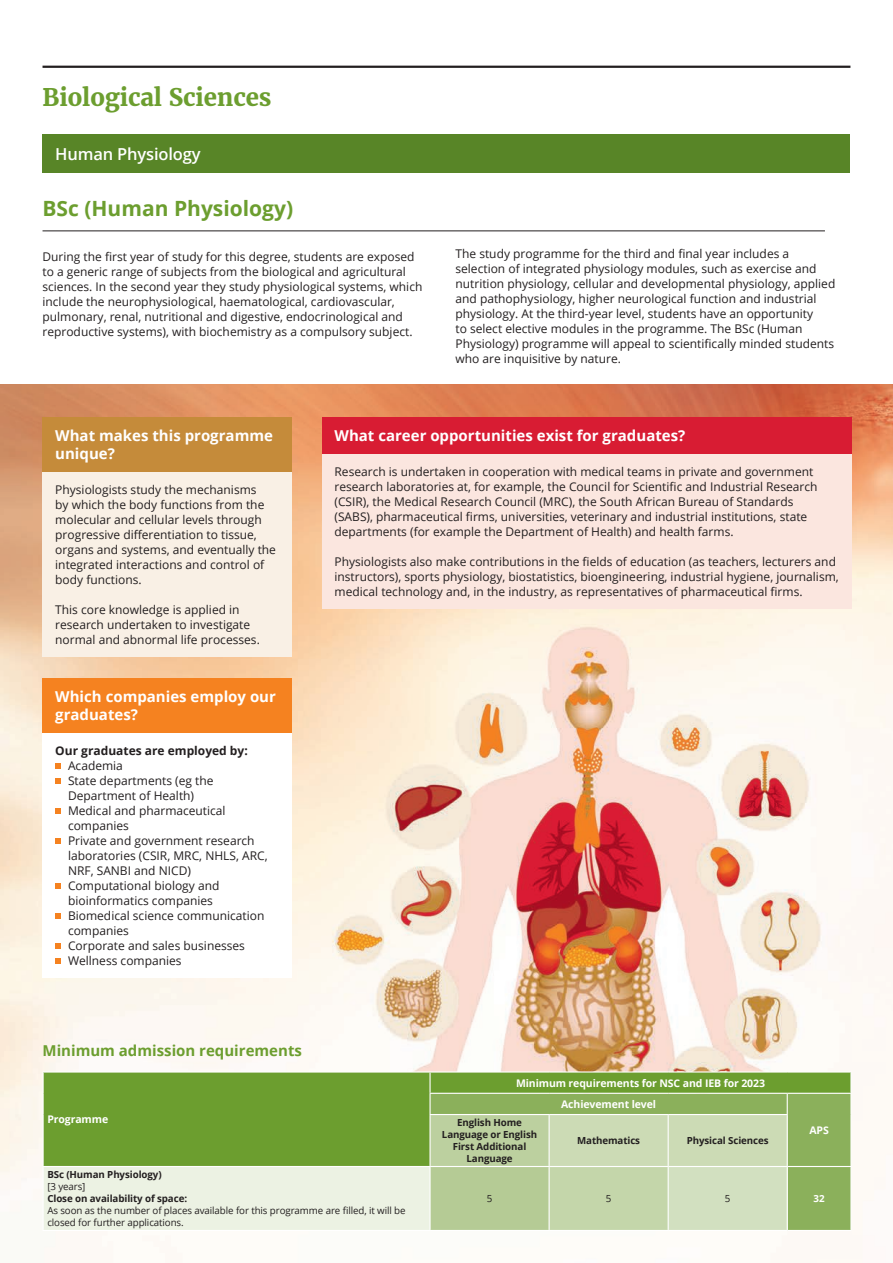
<style>
.page{position:relative;width:893px;height:1263px;background:#fff}
.page>*{position:absolute;margin:0;border:0;box-sizing:border-box;transform-origin:0 0}
.t1{font:700 24px "Merriweather";letter-spacing:-.005em;color:#6c9e2f}
.t2{font:700 21px "Open Sans";color:#6c9e2f}
.t3{font:600 16.5px "Open Sans";letter-spacing:-.01em;color:#fff}
.t4{font:700 15px/18px "Open Sans";color:#fff}
.t5{font:700 15px "Open Sans";color:#6c9e2f}
.t6{font:12px/15px "Open Sans";color:#231f20}
.t7{font:700 12px "Open Sans";color:#231f20}
.t8{font:700 10.5px/21.3px "Open Sans";letter-spacing:-.01em;color:#fff}
.t9{font:700 9.75px/12px "Open Sans";letter-spacing:-.01em;color:#231f20;text-align:center}
.t10{font:9.75px/12px "Open Sans";letter-spacing:-.01em;color:#231f20}
.t11{font:700 9.75px "Open Sans";color:#fff}
</style>
<div class="page">
<hr style="left:43px;top:66px;width:807px;height:2px;background:#231f20">
<div style="left:43px;top:134px;width:807px;height:39px;background:#588527"></div>
<img style="left:0;top:385px;width:893px;height:805px">
<hr style="left:43px;top:230px;width:782px;height:1px;background:#231f20">
<div style="left:44px;top:1072px;width:806px;height:94px;background:#6c9e2f"></div>
<div style="left:431px;top:1094px;width:419px;height:136px;background:#8bb05b"></div>
<div style="left:430px;top:1114px;width:119px;height:52px;background:#bcd09f"></div>
<div style="left:43px;top:1166px;width:387px;height:64px;background:#ecf2e3"></div>
<div style="left:430px;top:1166px;width:119px;height:64px;background:#b5cb95"></div>
<div style="left:549px;top:1166px;width:119px;height:64px;background:#c4d6aa"></div>
<div style="left:668px;top:1166px;width:119px;height:64px;background:#d2e0c0"></div>
<hr style="left:43px;top:1071px;width:387px;height:1px;background:#fff">
<hr style="left:430px;top:1071px;width:119px;height:1px;background:#fff">
<hr style="left:429px;top:1072px;width:2px;height:21px;background:#fff">
<hr style="left:549px;top:1071px;width:119px;height:1px;background:#fff">
<hr style="left:668px;top:1071px;width:119px;height:1px;background:#fff">
<hr style="left:787px;top:1071px;width:65px;height:1px;background:#fff">
<hr style="left:850px;top:1072px;width:2px;height:21px;background:#fff">
<svg style="left:43px;top:1072px;width:1px;height:42px"></svg>
<hr style="left:429px;top:1093px;width:120px;height:1px;background:#fff">
<hr style="left:429px;top:1094px;width:2px;height:20px;background:#fff">
<hr style="left:549px;top:1093px;width:119px;height:1px;background:#fff">
<hr style="left:668px;top:1093px;width:119px;height:1px;background:#fff">
<hr style="left:787px;top:1093px;width:65px;height:1px;background:#fff">
<svg style="left:549px;top:1094px;width:239px;height:72px"></svg>
<hr style="left:850px;top:1094px;width:2px;height:20px;background:#fff">
<hr style="left:43px;top:1114px;width:1px;height:52px;background:#fff">
<hr style="left:429px;top:1114px;width:120px;height:1px;background:#fff">
<hr style="left:429px;top:1115px;width:2px;height:51px;background:#fff">
<hr style="left:549px;top:1114px;width:119px;height:1px;background:#fff">
<hr style="left:549px;top:1115px;width:1px;height:51px;background:#fff">
<hr style="left:668px;top:1114px;width:120px;height:1px;background:#fff">
<hr style="left:668px;top:1115px;width:1px;height:51px;background:#fff">
<hr style="left:787px;top:1115px;width:1px;height:51px;background:#fff">
<hr style="left:850px;top:1114px;width:2px;height:52px;background:#fff">
<hr style="left:43px;top:1166px;width:387px;height:1px;background:#fff">
<hr style="left:430px;top:1166px;width:119px;height:1px;background:#fff">
<hr style="left:549px;top:1166px;width:119px;height:1px;background:#fff">
<hr style="left:668px;top:1166px;width:119px;height:1px;background:#fff">
<hr style="left:787px;top:1166px;width:65px;height:1px;background:#fff">
<hr style="left:43px;top:1167px;width:1px;height:63px;background:#fff">
<hr style="left:429px;top:1167px;width:2px;height:63px;background:#fff">
<hr style="left:549px;top:1167px;width:1px;height:63px;background:#fff">
<hr style="left:668px;top:1167px;width:1px;height:63px;background:#fff">
<hr style="left:787px;top:1167px;width:1px;height:63px;background:#fff">
<hr style="left:850px;top:1167px;width:2px;height:63px;background:#fff">
<div style="left:43px;top:417px;width:249px;height:55px;background:#c58b3a"></div>
<div style="left:43px;top:472px;width:249px;height:185px;background:#f9f0e5"></div>
<div style="left:322px;top:417px;width:530px;height:37px;background:#d81c33"></div>
<div style="left:322px;top:454px;width:530px;height:155px;background:#fbe6df"></div>
<div style="left:43px;top:678px;width:249px;height:55px;background:#f58220"></div>
<div style="left:43px;top:733px;width:249px;height:245px;background:#fff"></div>
<svg style="left:55px;top:763px;width:6px;height:5px"></svg>
<svg style="left:55px;top:778px;width:6px;height:5px"></svg>
<svg style="left:55px;top:808px;width:6px;height:5px"></svg>
<svg style="left:55px;top:838px;width:6px;height:5px"></svg>
<svg style="left:55px;top:883px;width:6px;height:5px"></svg>
<svg style="left:55px;top:913px;width:6px;height:5px"></svg>
<svg style="left:55px;top:943px;width:6px;height:5px"></svg>
<svg style="left:55px;top:958px;width:6px;height:5px"></svg>
<h1 class="t1" style="left:43px;top:83px;width:230px">Biological Sciences</h1>
<h3 class="t3" style="left:55px;top:143px;width:147px">Human Physiology</h3>
<h2 class="t2" style="left:43px;top:194px;width:252px">BSc (Human Physiology)</h2>
<p class="t6" style="left:43px;top:249px;width:381px">During the first year of study for this degree, students are exposed to a generic range of subjects from the biological and agricultural sciences. In the second year they study physiological systems, which include the neurophysiological, haematological, cardiovascular, pulmonary, renal, nutritional and digestive, endocrinological and reproductive systems), with biochemistry as a compulsory subject.</p>
<p class="t6" style="left:455px;top:246px;width:381px">The study programme for the third and final year includes a selection of integrated physiology modules, such as exercise and nutrition physiology, cellular and developmental physiology, applied and pathophysiology, higher neurological function and industrial physiology. At the third-year level, students have an opportunity<br>to select elective modules in the programme. The BSc (Human Physiology) programme will appeal to scientifically minded students who are inquisitive by nature.</p>
<p class="t4" style="left:55px;top:427px;width:219px">What makes this programme unique?</p>
<p class="t6" style="left:55px;top:482px;width:222px">Physiologists study the mechanisms<br>by which the body functions from the molecular and cellular levels through progressive differentiation to tissue, organs and systems, and eventually the integrated interactions and control of body functions.</p>
<p class="t6" style="left:55px;top:602px;width:206px">This core knowledge is applied in research undertaken to investigate normal and abnormal life processes.</p>
<p class="t4" style="left:55px;top:687px;width:222px">Which companies employ our graduates?</p>
<p class="t7" style="left:55px;top:742px;width:194px">Our graduates are employed by:</p>
<p class="t6" style="left:68px;top:758px;width:201px">Academia<br>State departments (eg the<br>Department of Health)<br>Medical and pharmaceutical companies<br>Private and government research laboratories (CSIR, MRC, NHLS, ARC,<br>NRF, SANBI and NICD)<br>Computational biology and bioinformatics companies<br>Biomedical science communication companies<br>Corporate and sales businesses<br>Wellness companies</p>
<p class="t5" style="left:43px;top:1040px;width:261px">Minimum admission requirements</p>
<p class="t8" style="left:47px;top:1108px;width:62px">Programme</p>
<p class="t4" style="left:334px;top:427px;width:352px">What career opportunities exist for graduates?</p>
<p class="t6" style="left:334px;top:464px;width:484px">Research is undertaken in cooperation with medical teams in private and government research laboratories at, for example, the Council for Scientific and Industrial Research (CSIR), the Medical Research Council (MRC), the South African Bureau of Standards (SABS), pharmaceutical firms, universities, veterinary and industrial institutions, state departments (for example the Department of Health) and health farms.</p>
<p class="t6" style="left:334px;top:554px;width:506px">Physiologists also make contributions in the fields of education (as teachers, lecturers and instructors), sports physiology, biostatistics, bioengineering, industrial hygiene, journalism, medical technology and, in the industry, as representatives of pharmaceutical firms.</p>
<p class="t8" style="left:561px;top:1072px;width:205px;text-indent:-45px">Minimum requirements for NSC and IEB for 2023<br>Achievement level</p>
<p class="t9" style="left:442px;top:1116px;width:97px">English Home<br>Language or English<br>First Additional<br>Language</p>
<p class="t9" style="left:577px;top:1134px;width:65px">Mathematics</p>
<p class="t9" style="left:687px;top:1134px;width:83px">Physical Sciences</p>
<p class="t8" style="left:809px;top:1119px;width:21px">APS</p>
<p class="t9" style="left:47px;top:1168px;width:116px">BSc (Human Physiology)</p>
<p class="t10" style="left:47px;top:1180px;width:40px">[3 years]</p>
<p class="t9" style="left:47px;top:1192px;width:141px">Close on availability of space:</p>
<p class="t10" style="left:47px;top:1204px;width:360px">As soon as the number of places available for this programme are filled, it will be closed for further applications.</p>
<p class="t10" style="left:487px;top:1192px;width:7px">5</p>
<p class="t10" style="left:606px;top:1192px;width:7px">5</p>
<p class="t10" style="left:725px;top:1192px;width:7px">5</p>
<p class="t11" style="left:814px;top:1192px;width:13px">32</p>
</div>
